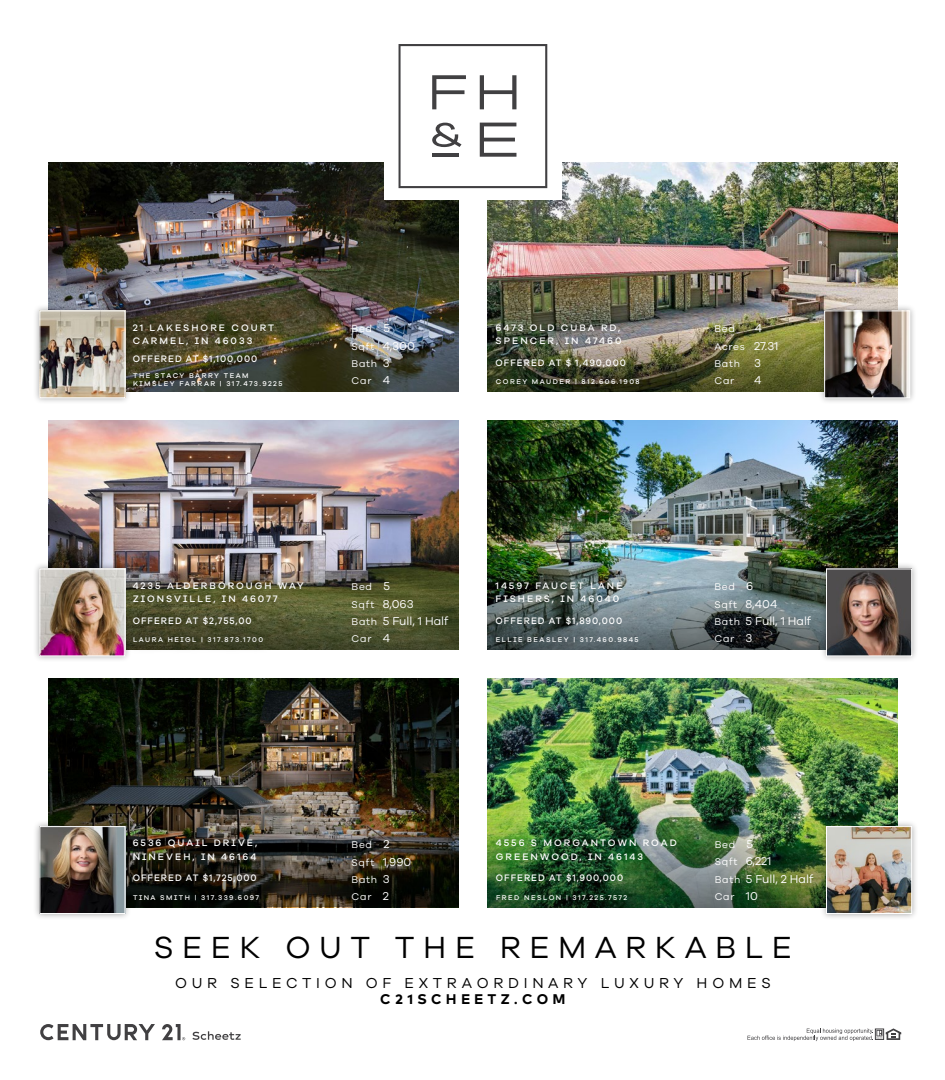
<style>
.page{position:relative;width:945px;height:1080px;background:#fff}
.page>*{position:absolute;margin:0;border:0;box-sizing:border-box;transform-origin:0 0}
.t1{font:31.62px "Galano Grotesque";letter-spacing:.27em;color:#000}
.t2{font:14.88px "Galano Grotesque";letter-spacing:.32em;color:#000}
.t3{font:700 14px "Typold";letter-spacing:.3em;color:#000}
.t4{font:11.75px "Galano Grotesque";color:#fff}
.t5{font:10.12px "Galano Grotesque";letter-spacing:.07em;color:#fff}
.t6{font:500 9.75px/13.4px "Galano Grotesque Alt";letter-spacing:.2em;color:#fff}
.t7{font:500 9.75px "Galano Grotesque Alt";letter-spacing:.11em;color:#fff;scale:.95 1}
.t8{font:500 7.12px/8.6px "Galano Grotesque Alt";letter-spacing:.21em;color:#fff}
.s1{font-size:11.75px}
.s2{font-size:10.12px}
</style>
<div class="page">
<img style="left:48px;top:163px;width:410px;height:229px">
<img style="left:487px;top:679px;width:411px;height:108px">
<img style="left:487px;top:787px;width:411px;height:121px">
<img style="left:48px;top:679px;width:410px;height:228px">
<img style="left:487px;top:163px;width:411px;height:143px">
<img style="left:487px;top:306px;width:331px;height:86px">
<div style="left:384px;top:32px;width:177px;height:168px;background:#fff"></div>
<svg style="left:399px;top:44px;width:148px;height:144px"></svg>
<svg style="left:747px;top:1028px;width:154px;height:13px"></svg>
<svg style="left:40px;top:1024px;width:115px;height:16px"></svg>
<svg style="left:162px;top:1024px;width:23px;height:16px"></svg>
<svg style="left:192px;top:1031px;width:49px;height:9px"></svg>
<img style="left:487px;top:420px;width:411px;height:144px">
<img style="left:48px;top:420px;width:410px;height:144px">
<div style="left:33px;top:304px;width:99px;height:100px;background:#000;opacity:.35"></div>
<img style="left:42px;top:313px;width:81px;height:83px">
<div style="left:40px;top:311px;width:85px;height:87px;border:1px solid #fff"></div>
<svg style="left:487px;top:564px;width:333px;height:86px;background:#5b6a69"></svg>
<div style="left:818px;top:304px;width:98px;height:100px;background:#000;opacity:.35"></div>
<img style="left:826px;top:313px;width:82px;height:83px">
<div style="left:824px;top:311px;width:86px;height:87px;border:1px solid #fff"></div>
<div style="left:820px;top:562px;width:98px;height:101px;background:#000;opacity:.35"></div>
<img style="left:828px;top:571px;width:82px;height:83px">
<div style="left:826px;top:569px;width:86px;height:87px;border:1px solid #fff"></div>
<svg style="left:132px;top:564px;width:326px;height:86px;background:#525535"></svg>
<img style="left:132px;top:570px;width:182px;height:45px">
<svg style="left:132px;top:605px;width:131px;height:21px;background:#4d4f2d"></svg>
<svg style="left:132px;top:626px;width:142px;height:24px;background:#3e4025"></svg>
<div style="left:33px;top:562px;width:99px;height:101px;background:#000;opacity:.35"></div>
<img style="left:42px;top:571px;width:81px;height:83px">
<div style="left:40px;top:569px;width:85px;height:87px;border:1px solid #fff"></div>
<div style="left:33px;top:820px;width:99px;height:100px;background:#000;opacity:.35"></div>
<img style="left:42px;top:828px;width:81px;height:84px">
<div style="left:40px;top:826px;width:85px;height:88px;border:1px solid #fff"></div>
<div style="left:820px;top:820px;width:98px;height:100px;background:#000;opacity:.35"></div>
<img style="left:828px;top:828px;width:82px;height:84px">
<div style="left:826px;top:826px;width:86px;height:88px;border:1px solid #fff"></div>
<p class="t6" style="left:133px;top:320px;width:143px">21 LAKESHORE COURT<br>CARMEL, IN 46033</p>
<p class="t7" style="left:133px;top:352px;width:133px">OFFERED AT $1,100,000</p>
<p class="t8" style="left:133px;top:371px;width:151px">THE STACY BARRY TEAM<br>KIMSLEY FARRAR | 317.473.9225</p>
<p class="t5" style="left:714px;top:375px;width:21px">Car</p>
<p class="t4" style="left:754px;top:373px;width:9px">4</p>
<p class="t6" style="left:496px;top:320px;width:127px">6473 OLD CUBA RD,<br>SPENCER, IN 47460</p>
<p class="t7" style="left:496px;top:356px;width:139px">OFFERED AT $ 1,490,000</p>
<p class="t8" style="left:496px;top:377px;width:145px">COREY MAUDER | 812.606.1908</p>
<p class="t5" style="left:352px;top:323px;width:40px">Bed <span class="s1">5</span></p>
<p class="t5" style="left:352px;top:358px;width:40px">Bath <span class="s1">3</span></p>
<p class="t5" style="left:714px;top:323px;width:22px">Bed</p>
<p class="t4" style="left:755px;top:321px;width:9px">4</p>
<p class="t5" style="left:714px;top:358px;width:48px">Bath <span class="s1">3</span></p>
<p class="t4" style="left:352px;top:339px;width:65px"><span class="s2">Sqft</span> 4,300</p>
<p class="t5" style="left:714px;top:341px;width:65px">Acres <span class="s1">27.31</span></p>
<p class="t5" style="left:352px;top:375px;width:40px">Car <span class="s1">4</span></p>
<p class="t6" style="left:133px;top:579px;width:172px">4235 ALDERBOROUGH WAY<br>ZIONSVILLE, IN 46077</p>
<p class="t7" style="left:133px;top:614px;width:127px">OFFERED AT $2,755,00</p>
<p class="t8" style="left:133px;top:635px;width:132px">LAURA HEIGL | 317.873.1700</p>
<p class="t5" style="left:352px;top:581px;width:40px">Bed <span class="s1">5</span></p>
<p class="t4" style="left:352px;top:614px;width:98px"><span class="s2">Bath</span> 5 Full, 1 Half</p>
<p class="t4" style="left:352px;top:597px;width:64px"><span class="s2">Sqft</span> 8,063</p>
<p class="t6" style="left:496px;top:579px;width:129px">14597 FAUCET LANE<br>FISHERS, IN 46040</p>
<p class="t7" style="left:496px;top:614px;width:135px">OFFERED AT $1,890,000</p>
<p class="t5" style="left:352px;top:633px;width:40px">Car <span class="s1">4</span></p>
<p class="t8" style="left:496px;top:635px;width:144px">ELLIE BEASLEY | 317.460.9845</p>
<p class="t5" style="left:714px;top:581px;width:40px">Bed <span class="s1">6</span></p>
<p class="t4" style="left:714px;top:614px;width:98px"><span class="s2">Bath</span> 5 Full, 1 Half</p>
<p class="t4" style="left:714px;top:597px;width:64px"><span class="s2">Sqft</span> 8,404</p>
<p class="t5" style="left:714px;top:633px;width:40px">Car <span class="s1">3</span></p>
<p class="t6" style="left:133px;top:836px;width:126px">6536 QUAIL DRIVE,<br>NINEVEH, IN 46164</p>
<p class="t7" style="left:133px;top:872px;width:132px">OFFERED AT $1,725,000</p>
<p class="t8" style="left:133px;top:893px;width:128px">TINA SMITH | 317.339.6097</p>
<p class="t5" style="left:352px;top:838px;width:39px">Bed <span class="s1">2</span></p>
<p class="t5" style="left:352px;top:873px;width:40px">Bath <span class="s1">3</span></p>
<p class="t4" style="left:352px;top:855px;width:61px"><span class="s2">Sqft</span> 1,990</p>
<p class="t6" style="left:496px;top:836px;width:182px">4556 S MORGANTOWN ROAD<br>GREENWOOD, IN 46143</p>
<p class="t7" style="left:496px;top:872px;width:135px">OFFERED AT $1,900,000</p>
<p class="t5" style="left:715px;top:838px;width:40px">Bed <span class="s1">5</span></p>
<p class="t4" style="left:715px;top:872px;width:100px"><span class="s2">Bath</span> 5 Full, 2 Half</p>
<p class="t4" style="left:715px;top:854px;width:58px"><span class="s2">Sqft</span> 6,221</p>
<p class="t5" style="left:352px;top:890px;width:39px">Car <span class="s1">2</span></p>
<p class="t8" style="left:496px;top:893px;width:132px">FRED NESLON | 317.225.7572</p>
<p class="t5" style="left:715px;top:890px;width:45px">Car <span class="s1">10</span></p>
<h1 class="t1" style="left:154px;top:928px;width:639px">SEEK OUT THE REMARKABLE</h1>
<h2 class="t2" style="left:175px;top:974px;width:597px">OUR SELECTION OF EXTRAORDINARY LUXURY HOMES</h2>
<h3 class="t3" style="left:380px;top:988px;width:187px">C21SCHEETZ.COM</h3>
</div>
